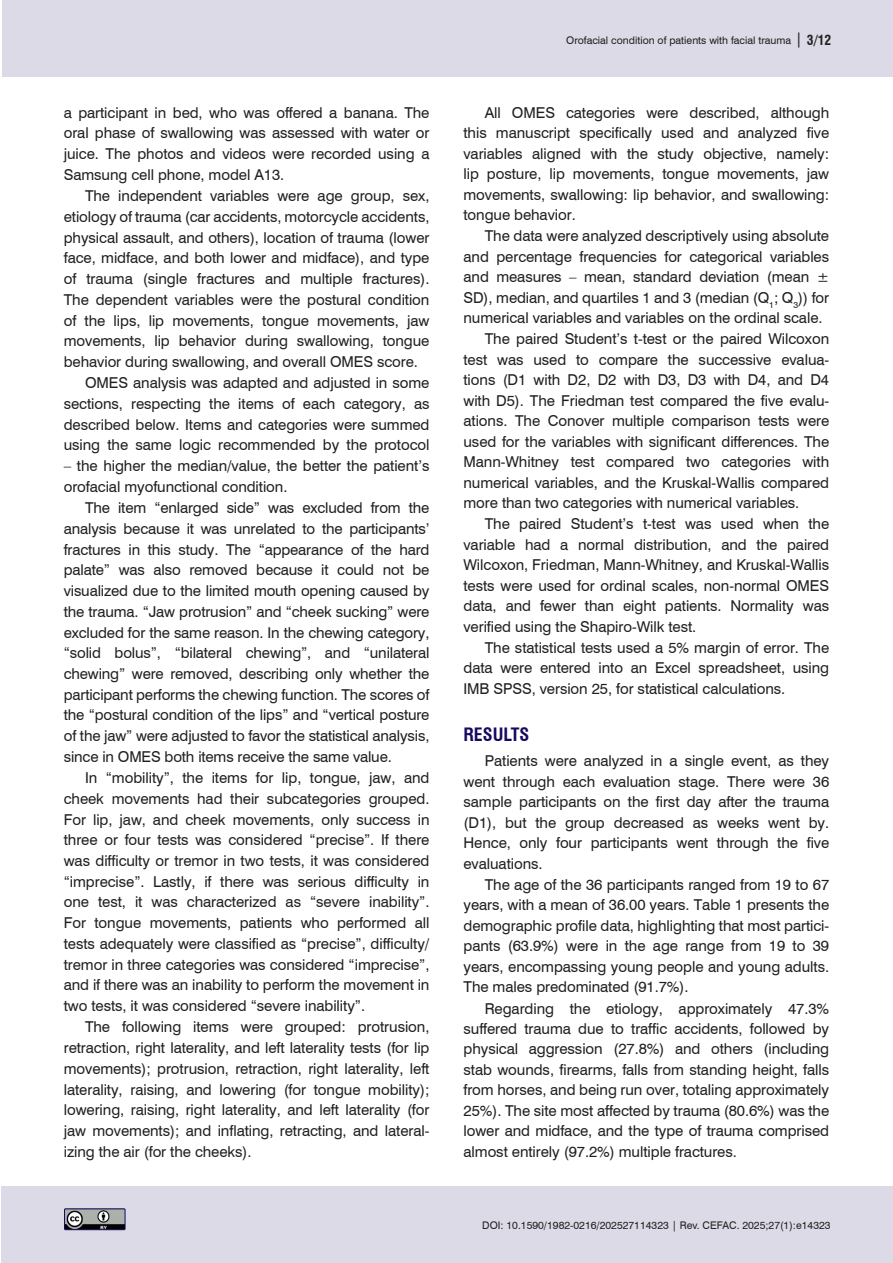
<style>
.page{position:relative;width:893px;height:1263px;background:#fff}
.page>*{position:absolute;margin:0;border:0;box-sizing:border-box;transform-origin:0 0}
.Nivel_1{font:700 condensed 18px "Swiss 721 BT";color:#18085f}
.Corpo_do_texto_INGLES{font:15px/20.7px "Swiss 721 BT";letter-spacing:-.005em;color:#231f20;text-align:justify}
.t1{font:10.5px "Swiss 721 BT";color:#231f20}
.s1{font-size:15px}
.s2{font-weight:700;font-stretch:condensed;font-size:13.5px}
</style>
<div class="page">
<div style="left:1px;top:1186px;width:892px;height:77px;background:#dcdae7"></div>
<div style="left:2px;top:0;width:891px;height:77px;background:#dcdae7"></div>
<img style="left:66px;top:1210px;width:57px;height:18px">
<div style="left:64px;top:1208px;width:61px;height:22px;border:1px solid #18085f"></div>
<p class="Corpo_do_texto_INGLES" style="left:64px;top:101px;width:367px">a participant in bed, who was offered a banana. The oral phase of swallowing was assessed with water or juice. The photos and videos were recorded using a Samsung cell phone, model A13.</p>
<p class="Corpo_do_texto_INGLES" style="left:64px;top:185px;width:367px;text-indent:21px">The independent variables were age group, sex, etiology of trauma (car accidents, motorcycle accidents, physical assault, and others), location of trauma (lower face, midface, and both lower and midface), and type of trauma (single fractures and multiple fractures).<br>The dependent variables were the postural condition of the lips, lip movements, tongue movements, jaw movements, lip behavior during swallowing, tongue behavior during swallowing, and overall OMES score.</p>
<p class="Corpo_do_texto_INGLES" style="left:64px;top:372px;width:367px;text-indent:21px">OMES analysis was adapted and adjusted in some sections, respecting the items of each category, as described below. Items and categories were summed using the same logic recommended by the protocol</p>
<p class="Corpo_do_texto_INGLES" style="left:64px;top:455px;width:367px">– the higher the median/value, the better the patient’s orofacial myofunctional condition.</p>
<p class="Corpo_do_texto_INGLES" style="left:64px;top:497px;width:367px;text-indent:21px">The item “enlarged side” was excluded from the analysis because it was unrelated to the participants’ fractures in this study. The “appearance of the hard palate” was also removed because it could not be visualized due to the limited mouth opening caused by the trauma. “Jaw protrusion” and “cheek sucking” were excluded for the same reason. In the chewing category, “solid bolus”, “bilateral chewing”, and “unilateral chewing” were removed, describing only whether the participant performs the chewing function. The scores of the “postural condition of the lips” and “vertical posture of the jaw” were adjusted to favor the statistical analysis, since in OMES both items receive the same value.</p>
<p class="Corpo_do_texto_INGLES" style="left:64px;top:767px;width:367px;text-indent:21px">In “mobility”, the items for lip, tongue, jaw, and cheek movements had their subcategories grouped.<br>For lip, jaw, and cheek movements, only success in three or four tests was considered “precise”. If there was difficulty or tremor in two tests, it was considered “imprecise”. Lastly, if there was serious difficulty in one test, it was characterized as “severe inability”.<br>For tongue movements, patients who performed all tests adequately were classified as “precise”, difficulty/ tremor in three categories was considered “imprecise”, and if there was an inability to perform the movement in two tests, it was considered “severe inability”.</p>
<p class="Corpo_do_texto_INGLES" style="left:64px;top:1016px;width:367px;text-indent:21px">The following items were grouped: protrusion, retraction, right laterality, and left laterality tests (for lip movements); protrusion, retraction, right laterality, left laterality, raising, and lowering (for tongue mobility); lowering, raising, right laterality, and left laterality (for jaw movements); and inflating, retracting, and lateral&shy;izing the air (for the cheeks).</p>
<p class="t1" style="left:566px;top:33px;width:267px">Orofacial condition of patients with facial trauma <span class="s1">|</span> <span class="s2">3/12</span></p>
<p class="Corpo_do_texto_INGLES" style="left:463px;top:102px;width:367px;text-indent:21px">All OMES categories were described, although this manuscript specifically used and analyzed five variables aligned with the study objective, namely: lip posture, lip movements, tongue movements, jaw movements, swallowing: lip behavior, and swallowing: tongue behavior.</p>
<p class="Corpo_do_texto_INGLES" style="left:463px;top:225px;width:367px;text-indent:21px">The data were analyzed descriptively using absolute and percentage frequencies for categorical variables and measures – mean, standard deviation (mean ± SD), median, and quartiles 1 and 3 (median (Q<sub>1</sub>; Q<sub>3</sub>)) for numerical variables and variables on the ordinal scale.</p>
<p class="Corpo_do_texto_INGLES" style="left:463px;top:328px;width:367px;text-indent:21px">The paired Student’s t-test or the paired Wilcoxon test was used to compare the successive evalua&shy;tions (D1 with D2, D2 with D3, D3 with D4, and D4 with D5). The Friedman test compared the five evalu&shy;ations. The Conover multiple comparison tests were used for the variables with significant differences. The Mann-Whitney test compared two categories with numerical variables, and the Kruskal-Wallis compared more than two categories with numerical variables.</p>
<p class="Corpo_do_texto_INGLES" style="left:463px;top:513px;width:367px;text-indent:21px">The paired Student’s t-test was used when the variable had a normal distribution, and the paired Wilcoxon, Friedman, Mann-Whitney, and Kruskal-Wallis tests were used for ordinal scales, non-normal OMES data, and fewer than eight patients. Normality was verified using the Shapiro-Wilk test.</p>
<p class="Corpo_do_texto_INGLES" style="left:463px;top:637px;width:367px;text-indent:21px">The statistical tests used a 5% margin of error. The data were entered into an Excel spreadsheet, using IMB SPSS, version 25, for statistical calculations.</p>
<p class="Nivel_1" style="left:463px;top:723px;width:67px">RESULTS</p>
<p class="Corpo_do_texto_INGLES" style="left:463px;top:750px;width:367px;text-indent:21px">Patients were analyzed in a single event, as they went through each evaluation stage. There were 36 sample participants on the first day after the trauma (D1), but the group decreased as weeks went by.<br>Hence, only four participants went through the five evaluations.</p>
<p class="Corpo_do_texto_INGLES" style="left:463px;top:874px;width:367px;text-indent:21px">The age of the 36 participants ranged from 19 to 67 years, with a mean of 36.00 years. Table 1 presents the demographic profile data, highlighting that most partici&shy;pants (63.9%) were in the age range from 19 to 39 years, encompassing young people and young adults.<br>The males predominated (91.7%).</p>
<p class="Corpo_do_texto_INGLES" style="left:463px;top:997px;width:367px;text-indent:21px">Regarding the etiology, approximately 47.3% suffered trauma due to traffic accidents, followed by physical aggression (27.8%) and others (including stab wounds, firearms, falls from standing height, falls from horses, and being run over, totaling approximately 25%). The site most affected by trauma (80.6%) was the lower and midface, and the type of trauma comprised almost entirely (97.2%) multiple fractures.</p>
<p class="t1" style="left:482px;top:1218px;width:350px">DOI: 10.1590/1982-0216/202527114323 | Rev. CEFAC. 2025;27(1):e14323</p>
</div>
